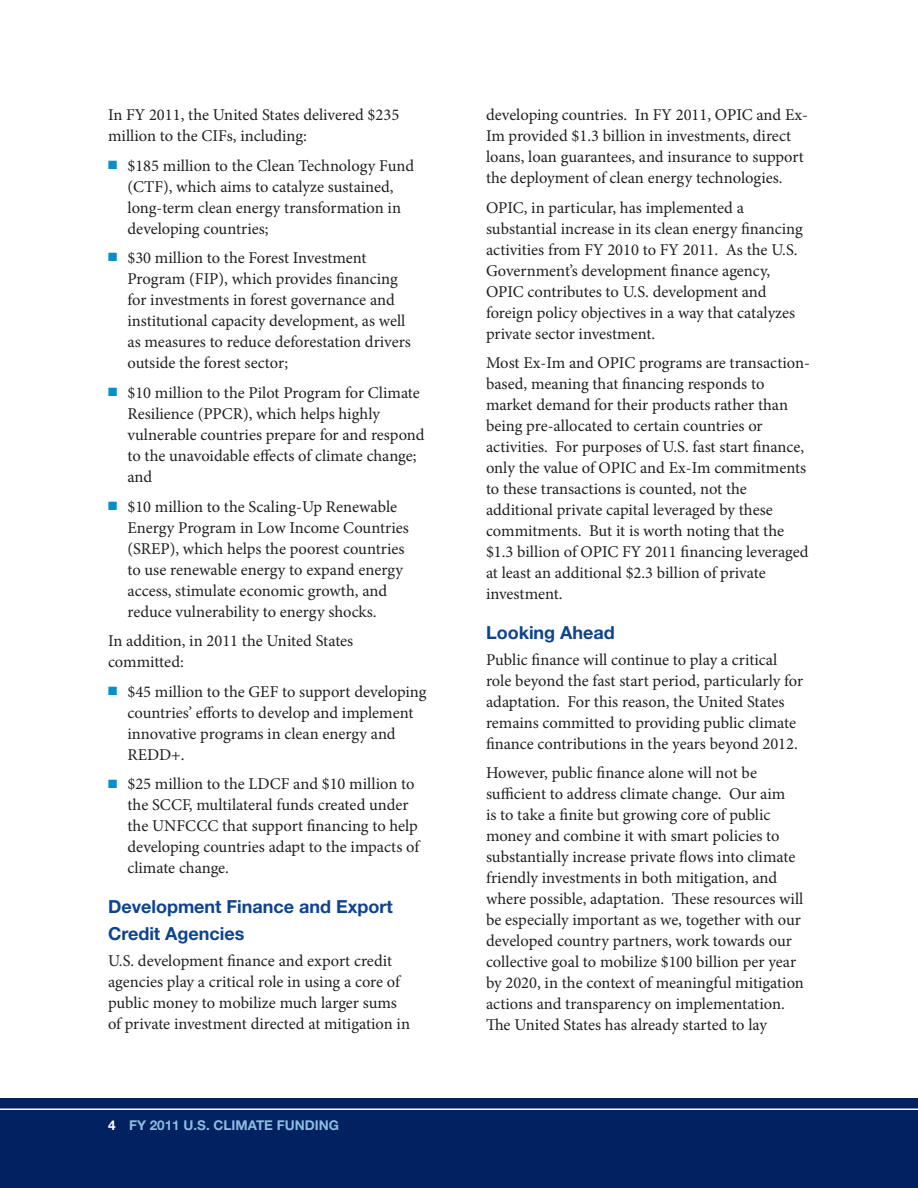
<style>
.page{position:relative;width:918px;height:1188px;background:#fff}
.page>*{position:absolute;margin:0;border:0;box-sizing:border-box;transform-origin:0 0}
.Subhead_2{font:700 18px/27px "Helvetica Neue LT Std";color:#0d4392}
.body_copy{font:16.5px/21px "Minion Pro";color:#231f20}
.Hanging_indent{font:16.5px/21px "Minion Pro";color:#231f20}
.t1{font:700 13.5px "Helvetica Neue LT Std";color:#8bbde0}
.t2{font:13.5px "Helvetica Neue LT Std";color:#8bbde0}
.s1{color:#fff}
</style>
<div class="page">
<div style="left:0;top:1098px;width:918px;height:90px;background:#012160"></div>
<hr style="left:0;top:1108px;width:918px;height:2px;background:#fff">
<p class="body_copy" style="left:108px;top:104px;width:293px">In FY 2011, the United States delivered $235 million to the CIFs, including:</p>
<p class="Hanging_indent" style="left:127px;top:155px;width:288px">$185 million to the Clean Technology Fund (CTF), which aims to catalyze sustained, long-term clean energy transformation in developing countries;</p>
<p class="Hanging_indent" style="left:127px;top:248px;width:285px">$30 million to the Forest Investment Program (FIP), which provides financing for investments in forest governance and institutional capacity development, as well as measures to reduce deforestation drivers outside the forest sector;</p>
<p class="Hanging_indent" style="left:127px;top:382px;width:299px">$10 million to the Pilot Program for Climate Resilience (PPCR), which helps highly vulnerable countries prepare for and respond to the unavoidable effects of climate change; and</p>
<p class="Hanging_indent" style="left:127px;top:496px;width:283px">$10 million to the Scaling-Up Renewable Energy Program in Low Income Countries (SREP), which helps the poorest countries to use renewable energy to expand energy access, stimulate economic growth, and reduce vulnerability to energy shocks.</p>
<p class="body_copy" style="left:108px;top:631px;width:247px">In addition, in 2011 the United States committed:</p>
<p class="Hanging_indent" style="left:127px;top:681px;width:301px">$45 million to the GEF to support developing countries’ efforts to develop and implement innovative programs in clean energy and REDD+.</p>
<p class="Hanging_indent" style="left:127px;top:774px;width:293px">$25 million to the LDCF and $10 million to the SCCF, multilateral funds created under the UNFCCC that support financing to help developing countries adapt to the impacts of climate change.</p>
<p class="Subhead_2" style="left:108px;top:893px;width:286px">Development Finance and Export<br>Credit Agencies</p>
<p class="body_copy" style="left:108px;top:950px;width:304px">U.S. development finance and export credit agencies play a critical role in using a core of public money to mobilize much larger sums of private investment directed at mitigation in</p>
<p class="t1" style="left:108px;top:1117px;width:233px"><span class="s1">4</span> FY 2011 U.S. CLIMATE FUNDING</p>
<p class="t2" style="left:108px;top:1117px;width:155px">FAST START FINANCING</p>
<p class="body_copy" style="left:486px;top:104px;width:324px">developing countries. In FY 2011, OPIC and Ex-Im provided $1.3 billion in investments, direct loans, loan guarantees, and insurance to support the deployment of clean energy technologies.</p>
<p class="body_copy" style="left:486px;top:197px;width:318px">OPIC, in particular, has implemented a substantial increase in its clean energy financing activities from FY 2010 to FY 2011. As the U.S.<br>Government’s development finance agency, OPIC contributes to U.S. development and foreign policy objectives in a way that catalyzes private sector investment.</p>
<p class="body_copy" style="left:486px;top:353px;width:326px">Most Ex-Im and OPIC programs are transaction&shy;based, meaning that financing responds to market demand for their products rather than being pre-allocated to certain countries or activities. For purposes of U.S. fast start finance, only the value of OPIC and Ex-Im commitments to these transactions is counted, not the additional private capital leveraged by these commitments. But it is worth noting that the $1.3 billion of OPIC FY 2011 financing leveraged at least an additional $2.3 billion of private investment.</p>
<p class="Subhead_2" style="left:486px;top:619px;width:130px">Looking Ahead</p>
<p class="body_copy" style="left:486px;top:649px;width:319px">Public finance will continue to play a critical role beyond the fast start period, particularly for adaptation. For this reason, the United States remains committed to providing public climate finance contributions in the years beyond 2012.</p>
<p class="body_copy" style="left:486px;top:763px;width:319px">However, public finance alone will not be sufficient to address climate change. Our aim<br>is to take a finite but growing core of public money and combine it with smart policies to substantially increase private flows into climate friendly investments in both mitigation, and where possible, adaptation. These resources will be especially important as we, together with our developed country partners, work towards our collective goal to mobilize $100 billion per year by 2020, in the context of meaningful mitigation actions and transparency on implementation.<br>The United States has already started to lay</p>
</div>
